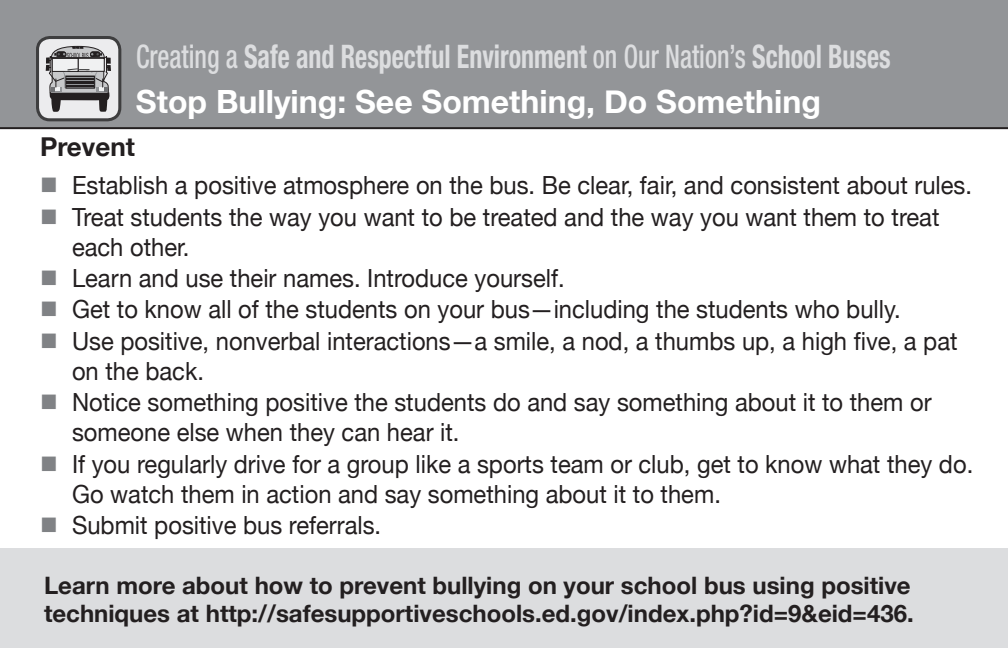
<style>
.page{position:relative;width:1008px;height:648px;background:#fff}
.page>*{position:absolute;margin:0;border:0;box-sizing:border-box;transform-origin:0 0}
.t1{font:700 condensed 32.4px "Helvetica Neue";color:#dcdddf;scale:.8 1}
.Header_1{font:700 32px "Helvetica Neue";color:#fff}
.Paragraphs{font:700 26px "Helvetica Neue";color:#231f20}
.Bullets_1{font:24.8px/30px "Helvetica Neue";color:#231f20;scale:.95 1}
.t2{font:700 24px/28.8px "Helvetica Neue";color:#231f20}
.s1{font-weight:500}
.s2{color:#808285}
</style>
<div class="page">
<div style="left:0;top:0;width:1008px;height:129px;background:#939598"></div>
<div style="left:38px;top:38px;width:82px;height:82px;background:#ececee;border-radius:12px"></div>
<div style="left:36px;top:36px;width:85px;height:85px;border:3px solid #3e3e3f;border-radius:12px"></div>
<svg style="left:46px;top:46px;width:65px;height:66px"></svg>
<div style="left:0;top:549px;width:1008px;height:99px;background:#dcdddf"></div>
<h1 class="t1" style="left:136px;top:37px;width:945px"><span class="s1">Creating a</span> Safe and Respectful Environment <span class="s1">on Our Nation’s</span> School Buses</h1>
<p class="Header_1" style="left:136px;top:82px;width:686px">Stop Bullying: See Something, Do Something</p>
<p class="Paragraphs" style="left:40px;top:130px;width:96px">Prevent</p>
<p class="Bullets_1" style="left:40px;top:170px;width:983px"><span class="s2">■</span> Establish a positive atmosphere on the bus. Be clear, fair, and consistent about rules.</p>
<p class="Bullets_1" style="left:72px;top:201px;width:915px;text-indent:-32px"><span class="s2">■</span> Treat students the way you want to be treated and the way you want them to treat each other.</p>
<p class="Bullets_1" style="left:40px;top:263px;width:554px"><span class="s2">■</span> Learn and use their names. Introduce yourself.</p>
<p class="Bullets_1" style="left:40px;top:294px;width:908px"><span class="s2">■</span> Get to know all of the students on your bus—including the students who bully.</p>
<p class="Bullets_1" style="left:72px;top:326px;width:934px;text-indent:-32px"><span class="s2">■</span> Use positive, nonverbal interactions—a smile, a nod, a thumbs up, a high five, a pat on the back.</p>
<p class="Bullets_1" style="left:72px;top:387px;width:906px;text-indent:-32px"><span class="s2">■</span> Notice something positive the students do and say something about it to them or someone else when they can hear it.</p>
<p class="Bullets_1" style="left:72px;top:449px;width:950px;text-indent:-32px"><span class="s2">■</span> If you regularly drive for a group like a sports team or club, get to know what they do.<br>Go watch them in action and say something about it to them.</p>
<p class="Bullets_1" style="left:40px;top:510px;width:361px"><span class="s2">■</span> Submit positive bus referrals.</p>
<p class="t2" style="left:44px;top:570px;width:871px">Learn more about how to prevent bullying on your school bus using positive techniques at http://safesupportiveschools.ed.gov/index.php?id=9&amp;eid=436.</p>
</div>
